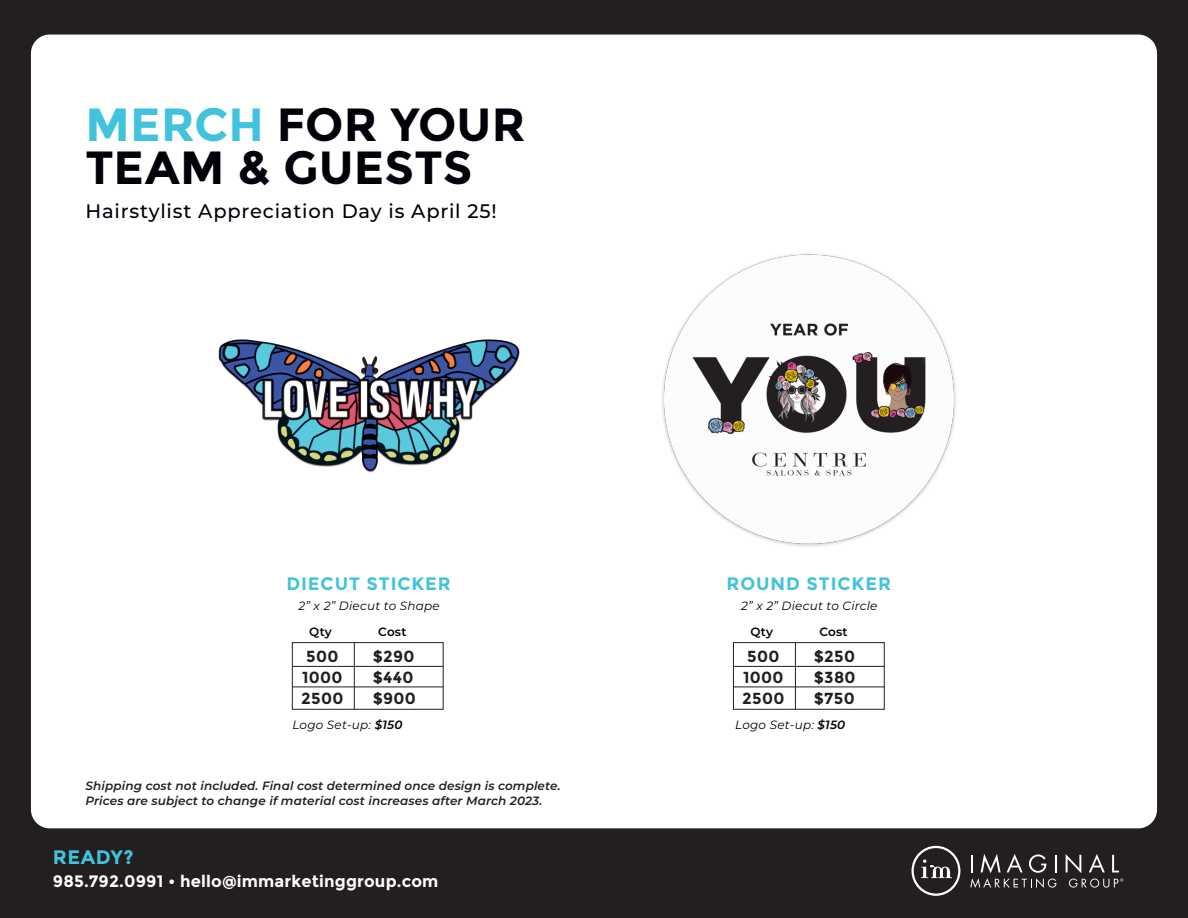
<style>
.page{position:relative;width:1188px;height:918px;background:#231f20}
.page>*{position:absolute;margin:0;border:0;box-sizing:border-box;transform-origin:0 0}
.t1{font:700 46.5px "Montserrat";letter-spacing:.005em;color:#010209}
.t2{font:500 19.5px "Montserrat";letter-spacing:.04em;color:#010209}
.t3{font:700 19.5px "Montserrat";letter-spacing:.025em;color:#42c3dc}
.t4{font:700 18px "Montserrat";letter-spacing:.05em;color:#42c3dc}
.t5{font:700 16.5px "Montserrat";letter-spacing:.01em;color:#fff}
.t6{font:700 16.05px "Montserrat";letter-spacing:.02em;color:#231f20}
.t7{font:italic 600 12px "Montserrat";letter-spacing:.01em;color:#231f20}
.t8{font:italic 12px "Montserrat";letter-spacing:.02em;color:#010209}
.t9{font:600 12px "Montserrat";letter-spacing:.02em;color:#010209}
.s1{color:#42c3dc}
.s2{font-weight:600}
</style>
<div class="page">
<div style="left:31px;top:35px;width:1126px;height:793px;background:#fff;border-radius:19px"></div>
<svg style="left:912px;top:846px;width:48px;height:50px;background:#504d4d"></svg>
<svg style="left:970px;top:854px;width:87px;height:34px;background:#4b4748"></svg>
<svg style="left:1066px;top:854px;width:57px;height:34px;background:#474445"></svg>
<div style="left:733px;top:642px;width:151px;height:67px;border:1px solid #231f20"></div>
<hr style="left:795px;top:642px;width:1px;height:67px;background:#231f20">
<hr style="left:733px;top:666px;width:151px;height:1px;background:#231f20">
<hr style="left:733px;top:687px;width:151px;height:1px;background:#231f20">
<img style="left:662px;top:253px;width:294px;height:294px">
<div style="left:292px;top:642px;width:151px;height:67px;border:1px solid #231f20"></div>
<hr style="left:354px;top:642px;width:1px;height:67px;background:#231f20">
<hr style="left:292px;top:666px;width:151px;height:1px;background:#231f20">
<hr style="left:292px;top:687px;width:151px;height:1px;background:#231f20">
<img style="left:218px;top:339px;width:302px;height:134px">
<p class="t1" style="left:86px;top:97px;width:441px"><span class="s1">MERCH</span> FOR YOUR</p>
<p class="t1" style="left:86px;top:140px;width:388px">TEAM &amp; GUESTS</p>
<p class="t2" style="left:86px;top:197px;width:413px">Hairstylist Appreciation Day is April 25!</p>
<p class="t4" style="left:286px;top:573px;width:166px">DIECUT STICKER</p>
<p class="t4" style="left:727px;top:573px;width:166px">ROUND STICKER</p>
<p class="t8" style="left:298px;top:598px;width:143px">2” x 2” Diecut to Shape</p>
<p class="t8" style="left:741px;top:598px;width:138px">2” x 2” Diecut to Circle</p>
<p class="t9" style="left:309px;top:624px;width:24px">Qty</p>
<p class="t9" style="left:378px;top:624px;width:30px">Cost</p>
<p class="t9" style="left:750px;top:624px;width:24px">Qty</p>
<p class="t9" style="left:819px;top:624px;width:30px">Cost</p>
<p class="t6" style="left:306px;top:646px;width:34px">500</p>
<p class="t6" style="left:302px;top:667px;width:42px">1000</p>
<p class="t6" style="left:301px;top:688px;width:44px">2500</p>
<p class="t6" style="left:373px;top:646px;width:43px">$290</p>
<p class="t6" style="left:373px;top:667px;width:42px">$440</p>
<p class="t6" style="left:373px;top:688px;width:45px">$900</p>
<p class="t6" style="left:747px;top:646px;width:34px">500</p>
<p class="t6" style="left:743px;top:667px;width:42px">1000</p>
<p class="t6" style="left:742px;top:688px;width:44px">2500</p>
<p class="t6" style="left:814px;top:646px;width:43px">$250</p>
<p class="t6" style="left:814px;top:667px;width:43px">$380</p>
<p class="t6" style="left:814px;top:688px;width:42px">$750</p>
<p class="t8" style="left:292px;top:716px;width:112px">Logo Set-up: <span class="s2">$150</span></p>
<p class="t8" style="left:735px;top:716px;width:112px">Logo Set-up: <span class="s2">$150</span></p>
<p class="t7" style="left:86px;top:778px;width:477px">Shipping cost not included. Final cost determined once design is complete.</p>
<p class="t7" style="left:86px;top:793px;width:458px">Prices are subject to change if material cost increases after March 2023.</p>
<p class="t3" style="left:53px;top:846px;width:82px">READY?</p>
<p class="t5" style="left:53px;top:871px;width:387px">985.792.0991 • hello@immarketinggroup.com</p>
</div>
